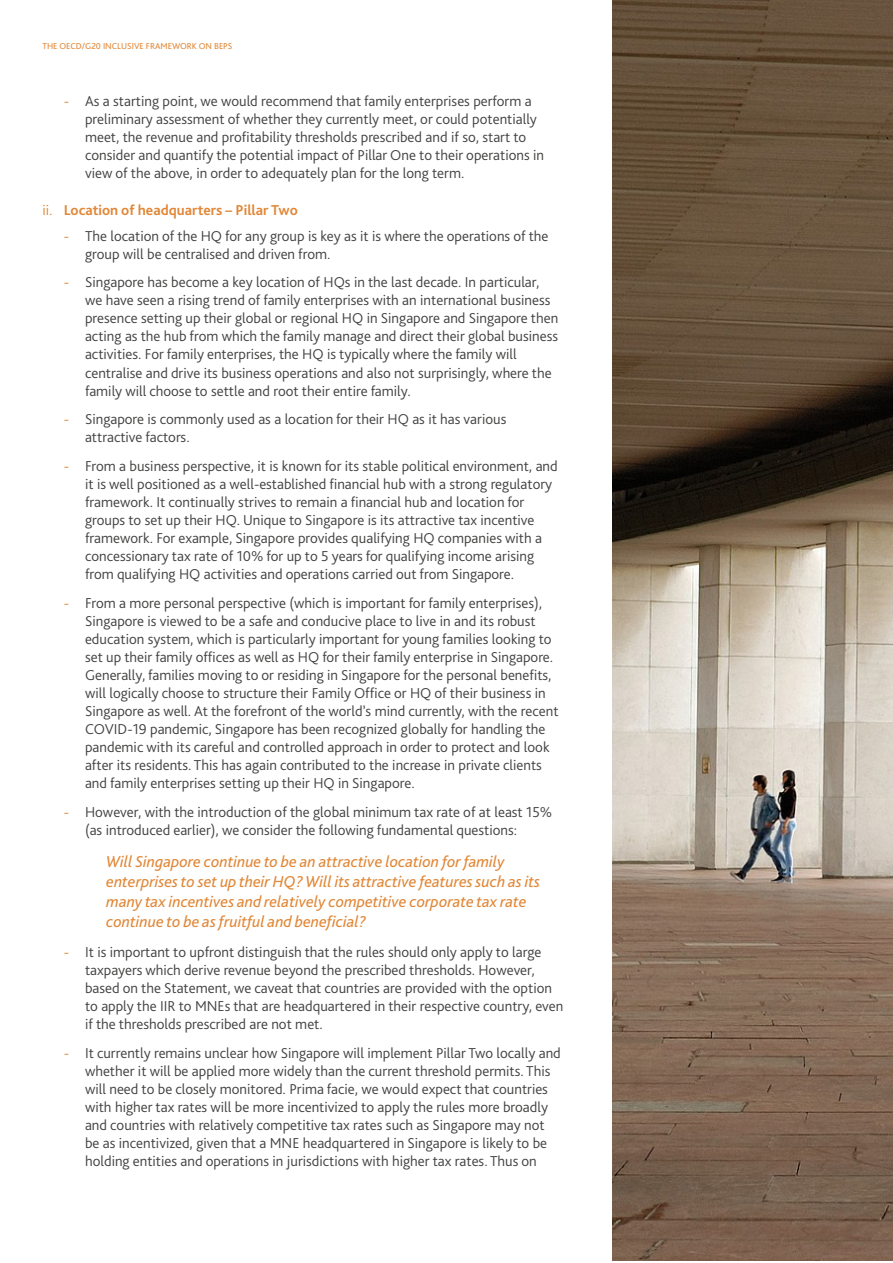
<style>
.page{position:relative;width:893px;height:1263px;background:#fff}
.page>*{position:absolute;margin:0;border:0;box-sizing:border-box;transform-origin:0 0}
.t1{font:italic 16.5px/19.8px "Bliss Pro";color:#e18737}
.t2{font:300 15px/18px "Bliss Pro";color:#414140}
.t3{font:700 15px "Bliss Pro";color:#e18737}
.Page_Header{font:9px "Bliss Pro";color:#e18737}
.s1{color:#e18737}
.s2{font-weight:300}
.s3{font-weight:300;font-style:normal;font-size:15px;color:#fff}
</style>
<div class="page">
<img style="left:612px;top:1px;width:281px;height:1260px">
<p class="Page_Header" style="left:43px;top:40px;width:191px">THE OECD/G20 INCLUSIVE FRAMEWORK ON BEPS</p>
<p class="t2" style="left:85px;top:91px;width:461px;text-indent:-21px"><span class="s1">-</span> As a starting point, we would recommend that family enterprises perform a preliminary assessment of whether they currently meet, or could potentially meet, the revenue and profitability thresholds prescribed and if so, start to consider and quantify the potential impact of Pillar One to their operations in view of the above, in order to adequately plan for the long term.</p>
<p class="t3" style="left:43px;top:201px;width:257px"><span class="s2">ii.</span> Location of headquarters – Pillar Two</p>
<p class="t2" style="left:85px;top:226px;width:465px;text-indent:-21px"><span class="s1">-</span> The location of the HQ for any group is key as it is where the operations of the group will be centralised and driven from.</p>
<p class="t2" style="left:85px;top:273px;width:475px;text-indent:-21px"><span class="s1">-</span> Singapore has become a key location of HQs in the last decade. In particular, we have seen a rising trend of family enterprises with an international business presence setting up their global or regional HQ in Singapore and Singapore then acting as the hub from which the family manage and direct their global business activities. For family enterprises, the HQ is typically where the family will centralise and drive its business operations and also not surprisingly, where the family will choose to settle and root their entire family.</p>
<p class="t2" style="left:85px;top:410px;width:423px;text-indent:-21px"><span class="s1">-</span> Singapore is commonly used as a location for their HQ as it has various attractive factors.</p>
<p class="t2" style="left:85px;top:457px;width:474px;text-indent:-21px"><span class="s1">-</span> From a business perspective, it is known for its stable political environment, and it is well positioned as a well-established financial hub with a strong regulatory framework. It continually strives to remain a financial hub and location for groups to set up their HQ. Unique to Singapore is its attractive tax incentive framework. For example, Singapore provides qualifying HQ companies with a concessionary tax rate of 10% for up to 5 years for qualifying income arising from qualifying HQ activities and operations carried out from Singapore.</p>
<p class="t2" style="left:85px;top:594px;width:475px;text-indent:-21px"><span class="s1">-</span> From a more personal perspective (which is important for family enterprises), Singapore is viewed to be a safe and conducive place to live in and its robust education system, which is particularly important for young families looking to set up their family offices as well as HQ for their family enterprise in Singapore.<br>Generally, families moving to or residing in Singapore for the personal benefits, will logically choose to structure their Family Office or HQ of their business in Singapore as well. At the forefront of the world’s mind currently, with the recent COVID-19 pandemic, Singapore has been recognized globally for handling the pandemic with its careful and controlled approach in order to protect and look after its residents. This has again contributed to the increase in private clients and family enterprises setting up their HQ in Singapore.</p>
<p class="t2" style="left:85px;top:802px;width:469px;text-indent:-21px"><span class="s1">-</span> However, with the introduction of the global minimum tax rate of at least 15% (as introduced earlier), we consider the following fundamental questions:</p>
<p class="t1" style="left:106px;top:851px;width:435px;text-indent:-21px"><span class="s3">-</span> Will Singapore continue to be an attractive location for family enterprises to set up their HQ? Will its attractive features such as its many tax incentives and relatively competitive corporate tax rate continue to be as fruitful and beneficial?</p>
<p class="t2" style="left:85px;top:943px;width:480px;text-indent:-21px"><span class="s1">-</span> It is important to upfront distinguish that the rules should only apply to large taxpayers which derive revenue beyond the prescribed thresholds. However, based on the Statement, we caveat that countries are provided with the option to apply the IIR to MNEs that are headquartered in their respective country, even if the thresholds prescribed are not met.</p>
<p class="t2" style="left:85px;top:1044px;width:477px;text-indent:-21px"><span class="s1">-</span> It currently remains unclear how Singapore will implement Pillar Two locally and whether it will be applied more widely than the current threshold permits. This will need to be closely monitored. Prima facie, we would expect that countries with higher tax rates will be more incentivized to apply the rules more broadly and countries with relatively competitive tax rates such as Singapore may not be as incentivized, given that a MNE headquartered in Singapore is likely to be holding entities and operations in jurisdictions with higher tax rates. Thus on</p>
</div>
